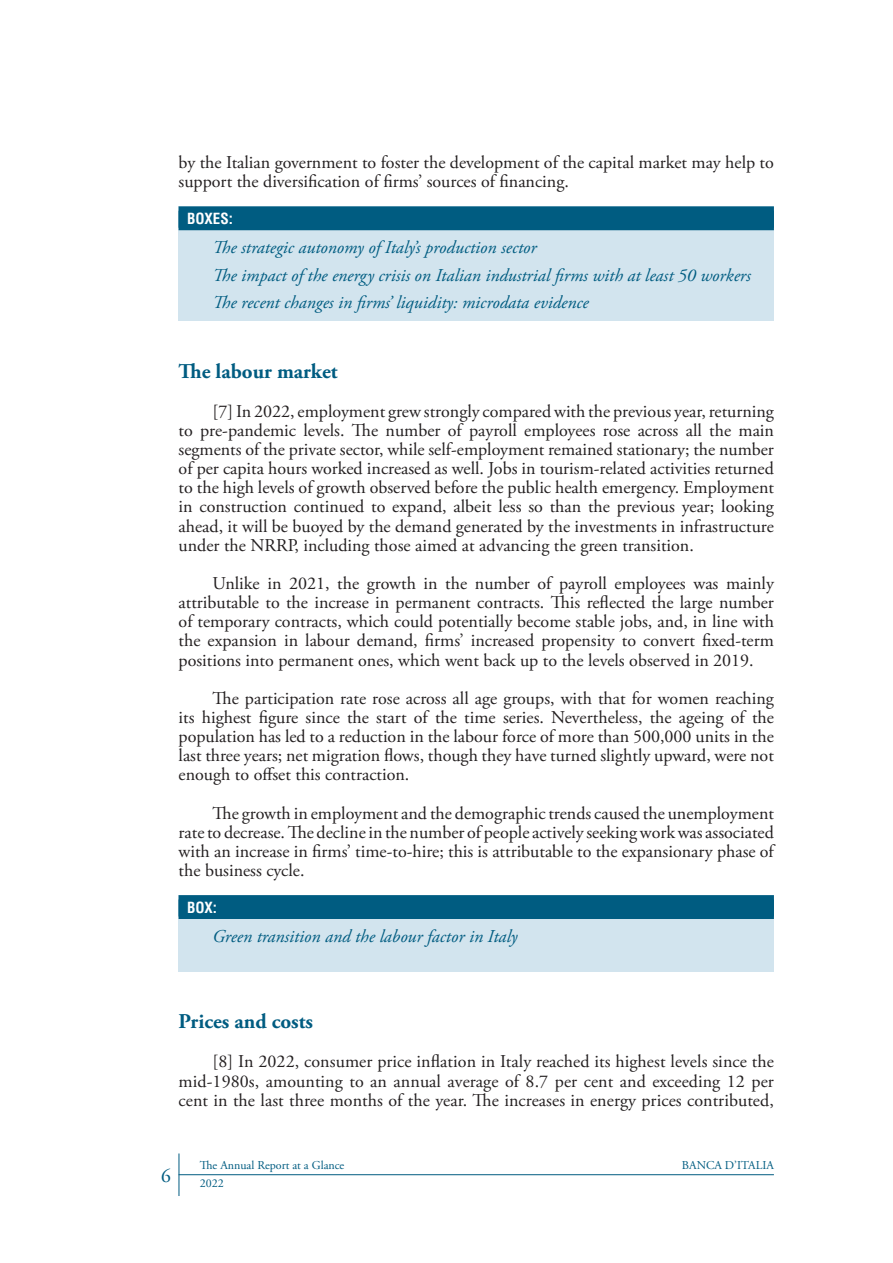
<style>
.page{position:relative;width:893px;height:1263px;background:#fff}
.page>*{position:absolute;margin:0;border:0;box-sizing:border-box;transform-origin:0 0}
.sott{font:700 21px "Adobe Garamond Pro";color:#005c81}
.t1{font:19.5px "Adobe Garamond Pro";color:#005c81}
.PARAGRAFO__Testo{font:18px/19.2px "Adobe Garamond Pro";color:#231f20;text-align:justify}
.PARAGRAFO__Box{font:italic 18px "Adobe Garamond Pro";color:#005c81}
.TITOLO__Box{font:700 condensed 15px "Helvetica LT Std";color:#fff}
.t2{font:12px "Adobe Garamond Pro";color:#005c81}
</style>
<div class="page">
<hr style="left:179px;top:1174px;width:595px;height:1px;background:#005c81">
<hr style="left:179px;top:1153px;width:1px;height:43px;background:#005c81">
<div style="left:179px;top:206px;width:595px;height:115px;background:#d2e4ee"></div>
<div style="left:179px;top:206px;width:595px;height:22px;background:#005c81"></div>
<div style="left:179px;top:211px;width:595px;height:19px;background:#005c81"></div>
<div style="left:179px;top:895px;width:595px;height:77px;background:#d2e4ee"></div>
<div style="left:179px;top:895px;width:595px;height:21px;background:#005c81"></div>
<div style="left:179px;top:899px;width:595px;height:20px;background:#005c81"></div>
<p class="PARAGRAFO__Testo" style="left:179px;top:153px;width:597px">by the Italian government to foster the development of the capital market may help to support the diversification of firms’ sources of financing.</p>
<h4 class="TITOLO__Box" style="left:187px;top:209px;width:47px">BOXES:</h4>
<p class="PARAGRAFO__Box" style="left:213px;top:237px;width:326px">The strategic autonomy of Italy’s production sector</p>
<p class="PARAGRAFO__Box" style="left:213px;top:264px;width:540px">The impact of the energy crisis on Italian industrial firms with at least 50 workers</p>
<p class="PARAGRAFO__Box" style="left:213px;top:292px;width:378px">The recent changes in firms’ liquidity: microdata evidence</p>
<p class="sott" style="left:179px;top:360px;width:161px">The labour market</p>
<p class="PARAGRAFO__Testo" style="left:179px;top:402px;width:597px;text-indent:34px">[7] In 2022, employment grew strongly compared with the previous year, returning to pre-pandemic levels. The number of payroll employees rose across all the main segments of the private sector, while self-employment remained stationary; the number of per capita hours worked increased as well. Jobs in tourism-related activities returned to the high levels of growth observed before the public health emergency. Employment in construction continued to expand, albeit less so than the previous year; looking ahead, it will be buoyed by the demand generated by the investments in infrastructure under the NRRP, including those aimed at advancing the green transition.</p>
<p class="PARAGRAFO__Testo" style="left:179px;top:574px;width:597px;text-indent:34px">Unlike in 2021, the growth in the number of payroll employees was mainly attributable to the increase in permanent contracts. This reflected the large number of temporary contracts, which could potentially become stable jobs, and, in line with the expansion in labour demand, firms’ increased propensity to convert fixed-term positions into permanent ones, which went back up to the levels observed in 2019.</p>
<p class="PARAGRAFO__Testo" style="left:179px;top:689px;width:597px;text-indent:34px">The participation rate rose across all age groups, with that for women reaching its highest figure since the start of the time series. Nevertheless, the ageing of the population has led to a reduction in the labour force of more than 500,000 units in the last three years; net migration flows, though they have turned slightly upward, were not enough to offset this contraction.</p>
<p class="PARAGRAFO__Testo" style="left:179px;top:804px;width:597px;text-indent:34px">The growth in employment and the demographic trends caused the unemployment rate to decrease. The decline in the number of people actively seeking work was associated with an increase in firms’ time-to-hire; this is attributable to the expansionary phase of the business cycle.</p>
<h4 class="TITOLO__Box" style="left:187px;top:898px;width:32px">BOX:</h4>
<p class="PARAGRAFO__Box" style="left:213px;top:925px;width:306px">Green transition and the labour factor in Italy</p>
<p class="sott" style="left:179px;top:1009px;width:136px">Prices and costs</p>
<p class="PARAGRAFO__Testo" style="left:179px;top:1053px;width:597px;text-indent:34px">[8] In 2022, consumer price inflation in Italy reached its highest levels since the mid-1980s, amounting to an annual average of 8.7 per cent and exceeding 12 per cent in the last three months of the year. The increases in energy prices contributed,</p>
<p class="t1" style="left:161px;top:1164px;width:11px">6</p>
<p class="t2" style="left:200px;top:1158px;width:146px">The Annual Report at a Glance</p>
<p class="t2" style="left:682px;top:1158px;width:93px">BANCA D’ITALIA</p>
<p class="t2" style="left:200px;top:1176px;width:25px">2022</p>
</div>
